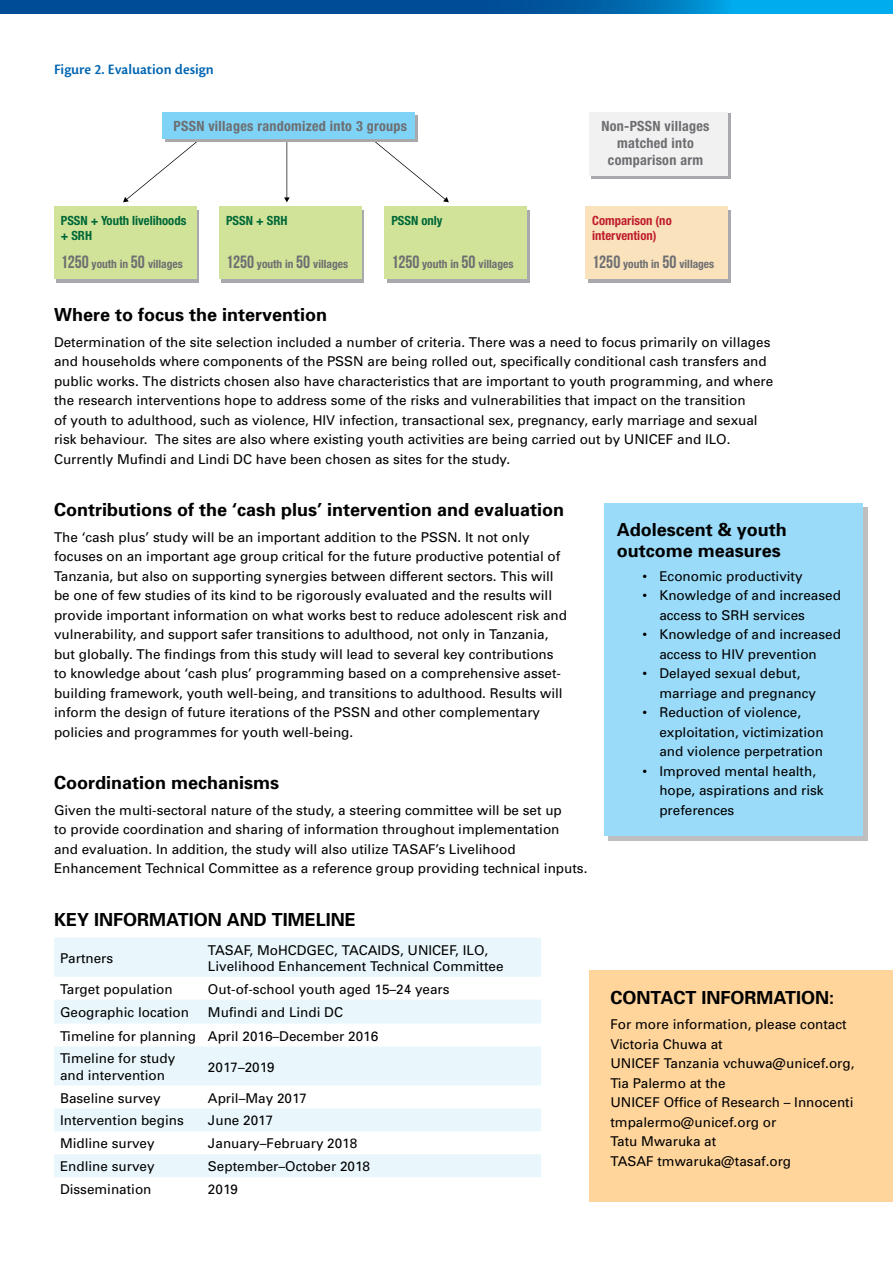
<style>
.page{position:relative;width:893px;height:1263px;background:#fff}
.page>*{position:absolute;margin:0;border:0;box-sizing:border-box;transform-origin:0 0}
.t1{font:700 18px/21.6px "Univers";color:#000}
.t2{font:15px "Cronos MM 574 10";color:#0065b2}
.t3{font:700 condensed 14.1px/17px "Helvetica Neue";letter-spacing:.02em;color:#6d6e71;text-align:center}
.t4{font:13.5px/19.5px "Univers";color:#000}
.t5{font:700 condensed 12.75px/15.1px "Helvetica Neue";color:#006838}
.t6{font:700 condensed 12.75px/15.1px "Helvetica Neue";color:#be1e2d}
.t7{font:700 condensed 11.4px "Helvetica Neue";color:#6d6e71}
.s1{font-family:"Bebas Neue";font-weight:400;font-stretch:normal;font-size:17.7px}
</style>
<div class="page">
<div style="left:591px;top:114px;width:140px;height:65px;background:#a7a9ac"></div>
<div style="left:589px;top:112px;width:139px;height:64px;background:#f1f1f2"></div>
<div style="left:57px;top:210px;width:142px;height:72px;background:linear-gradient(to right,#a7a9ac,#a7a9ac)"></div>
<div style="left:222px;top:210px;width:142px;height:72px;background:linear-gradient(to right,#a7a9ac,#a7a9ac)"></div>
<div style="left:387px;top:210px;width:142px;height:72px;background:#a7a9ac"></div>
<div style="left:589px;top:210px;width:142px;height:72px;background:#a7a9ac"></div>
<div style="left:54px;top:206px;width:142px;height:73px;background:#d1e398"></div>
<div style="left:219px;top:206px;width:142px;height:73px;background:#d1e398"></div>
<div style="left:385px;top:206px;width:142px;height:73px;background:#d1e398"></div>
<div style="left:585px;top:206px;width:143px;height:73px;background:#fae2bd"></div>
<svg style="left:123px;top:136px;width:74px;height:66px"></svg>
<svg style="left:375px;top:136px;width:74px;height:66px"></svg>
<svg style="left:284px;top:142px;width:6px;height:60px"></svg>
<div style="left:165px;top:115px;width:252px;height:27px;background:#a7a9ac"></div>
<div style="left:163px;top:112px;width:252px;height:27px;background:#7ed3f7"></div>
<svg style="left:54px;top:938px;width:487px;height:239px;fill:#e9f7fd"></svg>
<div style="left:608px;top:507px;width:259px;height:334px;background:#bcbec0"></div>
<div style="left:604px;top:503px;width:259px;height:333px;background:#9adbf9"></div>
<div style="left:589px;top:970px;width:304px;height:231px;background:#ffd59c"></div>
<svg style="left:0;top:0;width:877px;height:13px"></svg>
<div style="left:877px;top:0;width:16px;height:13px;background:#00aced"></div>
<p class="t2" style="left:54px;top:61px;width:161px">Figure 2. Evaluation design</p>
<p class="t3" style="left:174px;top:117px;width:235px">PSSN villages randomized into 3 groups</p>
<p class="t5" style="left:61px;top:212px;width:127px">PSSN + Youth livelihoods + SRH</p>
<p class="t7" style="left:61px;top:254px;width:124px"><span class="s1">1250</span> youth in <span class="s1">50</span> villages</p>
<p class="t5" style="left:226px;top:212px;width:63px">PSSN + SRH</p>
<p class="t7" style="left:226px;top:254px;width:124px"><span class="s1">1250</span> youth in <span class="s1">50</span> villages</p>
<p class="t5" style="left:391px;top:212px;width:53px">PSSN only</p>
<p class="t7" style="left:391px;top:254px;width:124px"><span class="s1">1250</span> youth in <span class="s1">50</span> villages</p>
<p class="t3" style="left:601px;top:117px;width:110px">Non-PSSN villages matched into comparison arm</p>
<p class="t6" style="left:592px;top:212px;width:81px">Comparison (no intervention)</p>
<p class="t7" style="left:592px;top:254px;width:124px"><span class="s1">1250</span> youth in <span class="s1">50</span> villages</p>
<h1 class="t1" style="left:54px;top:303px;width:275px">Where to focus the intervention</h1>
<p class="t4" style="left:54px;top:332px;width:721px">Determination of the site selection included a number of criteria. There was a need to focus primarily on villages and households where components of the PSSN are being rolled out, specifically conditional cash transfers and public works. The districts chosen also have characteristics that are important to youth programming, and where the research interventions hope to address some of the risks and vulnerabilities that impact on the transition<br>of youth to adulthood, such as violence, HIV infection, transactional sex, pregnancy, early marriage and sexual risk behaviour. The sites are also where existing youth activities are being carried out by UNICEF and ILO.<br>Currently Mufindi and Lindi DC have been chosen as sites for the study.</p>
<h1 class="t1" style="left:54px;top:498px;width:512px">Contributions of the ‘cash plus’ intervention and evaluation</h1>
<p class="t4" style="left:54px;top:527px;width:515px">The ‘cash plus’ study will be an important addition to the PSSN. It not only focuses on an important age group critical for the future productive potential of Tanzania, but also on supporting synergies between different sectors. This will be one of few studies of its kind to be rigorously evaluated and the results will provide important information on what works best to reduce adolescent risk and vulnerability, and support safer transitions to adulthood, not only in Tanzania, but globally. The findings from this study will lead to several key contributions to knowledge about ‘cash plus’ programming based on a comprehensive asset&shy;building framework, youth well-being, and transitions to adulthood. Results will inform the design of future iterations of the PSSN and other complementary policies and programmes for youth well-being.</p>
<h1 class="t1" style="left:54px;top:771px;width:227px">Coordination mechanisms</h1>
<p class="t4" style="left:54px;top:800px;width:535px">Given the multi-sectoral nature of the study, a steering committee will be set up<br>to provide coordination and sharing of information throughout implementation<br>and evaluation. In addition, the study will also utilize TASAF’s Livelihood Enhancement Technical Committee as a reference group providing technical inputs.</p>
<h1 class="t1" style="left:54px;top:908px;width:303px">KEY INFORMATION AND TIMELINE</h1>
<p class="t4" style="left:60px;top:948px;width:55px">Partners</p>
<p class="t4" style="left:208px;top:941px;width:297px;line-height:16.2px">TASAF, MoHCDGEC, TACAIDS, UNICEF, ILO,<br>Livelihood Enhancement Technical Committee</p>
<p class="t4" style="left:60px;top:979px;width:114px">Target population</p>
<p class="t4" style="left:208px;top:979px;width:243px">Out-of-school youth aged 15–24 years</p>
<p class="t4" style="left:60px;top:1002px;width:131px">Geographic location</p>
<h1 class="t1" style="left:617px;top:518px;width:172px">Adolescent &amp; youth outcome measures</h1>
<p class="t4" style="left:642px;top:566px;width:162px">• Economic productivity</p>
<p class="t4" style="left:659px;top:585px;width:183px;text-indent:-17px">• Knowledge of and increased access to SRH services</p>
<p class="t4" style="left:642px;top:624px;width:200px;text-align:center">• Knowledge of and increased access to HIV prevention</p>
<p class="t4" style="left:659px;top:663px;width:158px;text-indent:-17px">• Delayed sexual debut, marriage and pregnancy</p>
<p class="t4" style="left:659px;top:702px;width:166px;text-indent:-17px">• Reduction of violence, exploitation, victimization and violence perpetration</p>
<p class="t4" style="left:659px;top:761px;width:166px;text-indent:-17px">• Improved mental health, hope, aspirations and risk preferences</p>
<h1 class="t1" style="left:610px;top:986px;width:225px">CONTACT INFORMATION:</h1>
<p class="t4" style="left:610px;top:1014px;width:246px">For more information, please contact<br>Victoria Chuwa at<br>UNICEF Tanzania vchuwa@unicef.org,<br>Tia Palermo at the<br>UNICEF Office of Research – Innocenti tmpalermo@unicef.org or<br>Tatu Mwaruka at<br>TASAF tmwaruka@tasaf.org</p>
<p class="t4" style="left:60px;top:1000px;width:320px;line-height:23.1px;text-indent:148px">Mufindi and Lindi DC<br>Timeline for planning April 2016–December 2016<br>Timeline for study</p>
<p class="t4" style="left:60px;top:1065px;width:107px">and intervention</p>
<p class="t4" style="left:208px;top:1057px;width:68px">2017–2019</p>
<p class="t4" style="left:60px;top:1088px;width:102px">Baseline survey</p>
<p class="t4" style="left:208px;top:1088px;width:101px">April–May 2017</p>
<p class="t4" style="left:60px;top:1111px;width:125px">Intervention begins</p>
<p class="t4" style="left:208px;top:1111px;width:67px">June 2017</p>
<p class="t4" style="left:60px;top:1133px;width:96px">Midline survey</p>
<p class="t4" style="left:208px;top:1133px;width:151px">January–February 2018</p>
<p class="t4" style="left:60px;top:1156px;width:96px">Endline survey</p>
<p class="t4" style="left:208px;top:1156px;width:164px">September–October 2018</p>
<p class="t4" style="left:60px;top:1179px;width:93px">Dissemination</p>
<p class="t4" style="left:208px;top:1179px;width:32px">2019</p>
</div>
